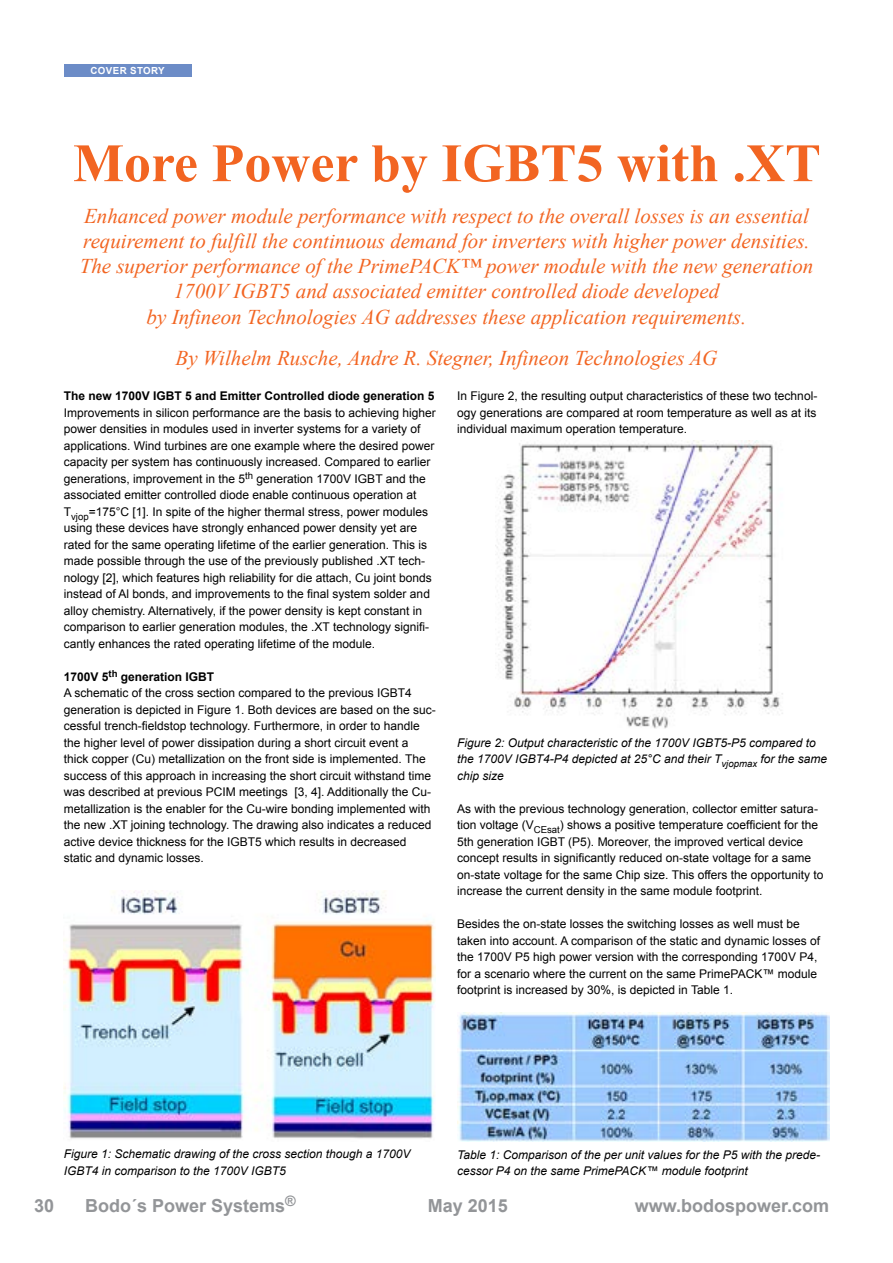
<style>
.page{position:relative;width:893px;height:1263px;background:#fff}
.page>*{position:absolute;margin:0;border:0;box-sizing:border-box;transform-origin:0 0}
.t1{font:700 54px "Times New Roman";color:#f26522}
.t2{font:italic 21px/25.2px "Times New Roman";color:#f26522;text-align:center}
.t3{font:700 18px "Arial";color:#939598}
.t4{font:700 14.4px "Arial";color:#939598}
.t5{font:12px/16.5px "Arial";color:#000}
.t6{font:italic 12px/16.5px "Arial";color:#000}
.t7{font:700 12px "Arial";color:#000}
.t8{font:700 9.75px "Arial";letter-spacing:.04em;color:#fff}
.s1{font-weight:700}
</style>
<div class="page">
<div style="left:64px;top:64px;width:127px;height:13px;background:#6c8cc7"></div>
<img style="left:64px;top:891px;width:372px;height:248px">
<img style="left:497px;top:440px;width:286px;height:289px">
<img style="left:457px;top:1012px;width:372px;height:129px">
<p class="t8" style="left:90px;top:64px;width:76px">COVER STORY</p>
<p class="t8" style="left:103px;top:64px;width:51px">CONTENT</p>
<h1 class="t1" style="left:73px;top:126px;width:749px">More Power by IGBT5 with .XT</h1>
<p class="t2" style="left:80px;top:203px;width:735px">Enhanced power module performance with respect to the overall losses is an essential requirement to fulfill the continuous demand for inverters with higher power densities.<br>The superior performance of the PrimePACK™ power module with the new generation 1700V IGBT5 and associated emitter controlled diode developed<br>by Infineon Technologies AG addresses these application requirements.</p>
<h2 class="t2" style="left:176px;top:345px;width:543px">By Wilhelm Rusche, Andre R. Stegner, Infineon Technologies AG</h2>
<p class="t7" style="left:64px;top:388px;width:372px">The new 1700V IGBT 5 and Emitter Controlled diode generation 5</p>
<p class="t5" style="left:64px;top:405px;width:374px">Improvements in silicon performance are the basis to achieving higher power densities in modules used in inverter systems for a variety of applications. Wind turbines are one example where the desired power capacity per system has continuously increased. Compared to earlier generations, improvement in the 5<sup>th</sup> generation 1700V IGBT and the associated emitter controlled diode enable continuous operation at T<sub>vjop</sub>=175°C [1]. In spite of the higher thermal stress, power modules using these devices have strongly enhanced power density yet are rated for the same operating lifetime of the earlier generation. This is made possible through the use of the previously published .XT tech&shy;nology [2], which features high reliability for die attach, Cu joint bonds instead of Al bonds, and improvements to the final system solder and alloy chemistry. Alternatively, if the power density is kept constant in comparison to earlier generation modules, the .XT technology signifi&shy;cantly enhances the rated operating lifetime of the module.</p>
<p class="t5" style="left:64px;top:669px;width:374px"><span class="s1">1700V 5</span><sup>th</sup> <span class="s1">generation IGBT<br></span>A schematic of the cross section compared to the previous IGBT4 generation is depicted in Figure 1. Both devices are based on the suc&shy;cessful trench-fieldstop technology. Furthermore, in order to handle the higher level of power dissipation during a short circuit event a thick copper (Cu) metallization on the front side is implemented. The success of this approach in increasing the short circuit withstand time was described at previous PCIM meetings [3, 4]. Additionally the Cu&shy;metallization is the enabler for the Cu-wire bonding implemented with the new .XT joining technology. The drawing also indicates a reduced active device thickness for the IGBT5 which results in decreased static and dynamic losses.</p>
<p class="t5" style="left:457px;top:388px;width:362px;text-align:justify">In Figure 2, the resulting output characteristics of these two technol&shy;ogy generations are compared at room temperature as well as at its individual maximum operation temperature.</p>
<p class="t6" style="left:457px;top:734px;width:372px">Figure 2: Output characteristic of the 1700V IGBT5-P5 compared to the 1700V IGBT4-P4 depicted at 25°C and their T<sub>vjopmax</sub> for the same chip size</p>
<p class="t5" style="left:457px;top:801px;width:368px">As with the previous technology generation, collector emitter satura&shy;tion voltage (V<sub>CEsat</sub>) shows a positive temperature coefficient for the 5th generation IGBT (P5). Moreover, the improved vertical device concept results in significantly reduced on-state voltage for a same on-state voltage for the same Chip size. This offers the opportunity to increase the current density in the same module footprint.</p>
<p class="t5" style="left:457px;top:916px;width:364px">Besides the on-state losses the switching losses as well must be taken into account. A comparison of the static and dynamic losses of the 1700V P5 high power version with the corresponding 1700V P4, for a scenario where the current on the same PrimePACK™ module footprint is increased by 30%, is depicted in Table 1.</p>
<p class="t6" style="left:64px;top:1146px;width:348px">Figure 1: Schematic drawing of the cross section though a 1700V<br>IGBT4 in comparison to the 1700V IGBT5</p>
<p class="t6" style="left:457px;top:1146px;width:365px">Table 1: Comparison of the per unit values for the P5 with the prede&shy;cessor P4 on the same PrimePACK™ module footprint</p>
<h3 class="t3" style="left:34px;top:1194px;width:22px">30</h3>
<p class="t4" style="left:285px;top:1192px;width:12px">®</p>
<h3 class="t3" style="left:428px;top:1194px;width:82px">May 2015</h3>
<h3 class="t3" style="left:635px;top:1194px;width:196px">www.bodospower.com</h3>
<h3 class="t3" style="left:85px;top:1194px;width:202px">Bodo´s Power Systems</h3>
</div>
